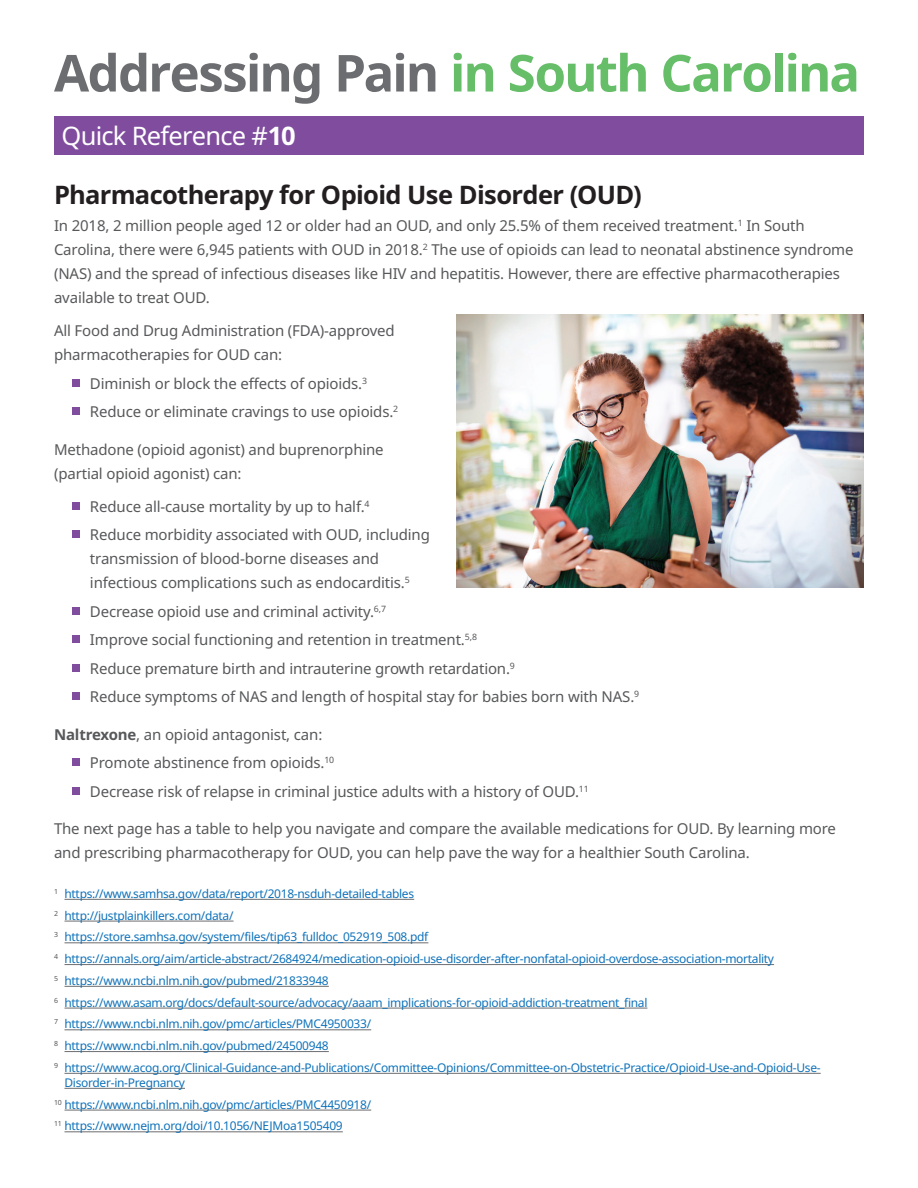
<style>
.page{position:relative;width:918px;height:1188px;background:#fff}
.page>*{position:absolute;margin:0;border:0;box-sizing:border-box;transform-origin:0 0}
.t1{font:700 51px "Noto Sans";letter-spacing:-.035em;color:#66be69}
.t2{font:700 25.5px "Noto Sans";letter-spacing:-.025em;color:#231f20}
.t3{font:25.5px "Noto Sans";letter-spacing:-.03em;color:#fff}
.t4{font:15px/24px "Noto Sans";letter-spacing:-.01em;color:#57585a}
.t5{font:12px/21.8px "Noto Sans";letter-spacing:-.025em;color:#0f72ba}
.s1{color:#6c6d70}
.s2{font-weight:700}
</style>
<div class="page">
<div style="left:54px;top:116px;width:810px;height:39px;background:#804d9e"></div>
<div style="left:72px;top:379px;width:7px;height:8px;background:#804d9e"></div>
<div style="left:72px;top:408px;width:7px;height:7px;background:#804d9e"></div>
<div style="left:72px;top:502px;width:7px;height:8px;background:#804d9e"></div>
<div style="left:72px;top:531px;width:7px;height:7px;background:#804d9e"></div>
<div style="left:72px;top:607px;width:7px;height:8px;background:#804d9e"></div>
<div style="left:72px;top:636px;width:7px;height:7px;background:#804d9e"></div>
<div style="left:72px;top:664px;width:7px;height:8px;background:#804d9e"></div>
<div style="left:72px;top:693px;width:7px;height:7px;background:#804d9e"></div>
<div style="left:72px;top:759px;width:7px;height:7px;background:#804d9e"></div>
<div style="left:72px;top:787px;width:7px;height:8px;background:#804d9e"></div>
<img style="left:456px;top:315px;width:408px;height:273px">
<hr style="left:64px;top:899px;width:350px;height:1px;background:#6c6d70">
<hr style="left:64px;top:921px;width:170px;height:1px;background:#6c6d70">
<hr style="left:64px;top:943px;width:364px;height:1px;background:#6c6d70">
<hr style="left:64px;top:964px;width:710px;height:1px;background:#6c6d70">
<hr style="left:64px;top:986px;width:265px;height:1px;background:#6c6d70">
<hr style="left:64px;top:1008px;width:583px;height:1px;background:#6c6d70">
<hr style="left:64px;top:1030px;width:307px;height:1px;background:#6c6d70">
<hr style="left:64px;top:1051px;width:265px;height:1px;background:#6c6d70">
<hr style="left:64px;top:1073px;width:757px;height:1px;background:#6c6d70">
<hr style="left:64px;top:1088px;width:121px;height:1px;background:#6c6d70">
<hr style="left:64px;top:1110px;width:307px;height:1px;background:#6c6d70">
<hr style="left:64px;top:1132px;width:279px;height:1px;background:#6c6d70">
<h1 class="t1" style="left:54px;top:37px;width:808px"><span class="s1">Addressing Pain</span> in South Carolina</h1>
<h2 class="t3" style="left:62px;top:118px;width:236px">Quick Reference #<span class="s2">10</span></h2>
<h2 class="t2" style="left:54px;top:177px;width:589px">Pharmacotherapy for Opioid Use Disorder (OUD)</h2>
<p class="t4" style="left:54px;top:214px;width:801px">In 2018, 2 million people aged 12 or older had an OUD, and only 25.5% of them received treatment.<sup>1</sup> In South Carolina, there were 6,945 patients with OUD in 2018.<sup>2</sup> The use of opioids can lead to neonatal abstinence syndrome (NAS) and the spread of infectious diseases like HIV and hepatitis. However, there are effective pharmacotherapies available to treat OUD.</p>
<p class="t4" style="left:54px;top:319px;width:342px">All Food and Drug Administration (FDA)-approved pharmacotherapies for OUD can:</p>
<p class="t4" style="left:90px;top:369px;width:310px;line-height:28.5px">Diminish or block the effects of opioids.<sup>3<br></sup>Reduce or eliminate cravings to use opioids.<sup>2</sup></p>
<p class="t4" style="left:54px;top:438px;width:331px">Methadone (opioid agonist) and buprenorphine (partial opioid agonist) can:</p>
<p class="t4" style="left:90px;top:492px;width:342px;line-height:28.5px">Reduce all-cause mortality by up to half.<sup>4<br></sup>Reduce morbidity associated with OUD, including</p>
<p class="t4" style="left:90px;top:547px;width:321px">transmission of blood-borne diseases and infectious complications such as endocarditis.<sup>5</sup></p>
<p class="t4" style="left:90px;top:597px;width:551px;line-height:28.5px">Decrease opioid use and criminal activity.<sup>6,7<br></sup>Improve social functioning and retention in treatment.<sup>5,8<br></sup>Reduce premature birth and intrauterine growth retardation.<sup>9<br></sup>Reduce symptoms of NAS and length of hospital stay for babies born with NAS.<sup>9</sup></p>
<p class="t4" style="left:90px;top:720px;width:500px;line-height:28.5px;text-indent:-36px"><span class="s2">Naltrexone</span>, an opioid antagonist, can:<br>Promote abstinence from opioids.<sup>10<br></sup>Decrease risk of relapse in criminal justice adults with a history of OUD.<sup>11</sup></p>
<p class="t4" style="left:54px;top:817px;width:784px">The next page has a table to help you navigate and compare the available medications for OUD. By learning more and prescribing pharmacotherapy for OUD, you can help pave the way for a healthier South Carolina.</p>
<p class="t5" style="left:54px;top:883px;width:768px"><sup>1</sup> https://www.samhsa.gov/data/report/2018-nsduh-detailed-tables<br><sup>2</sup> http://justplainkillers.com/data/<br><sup>3</sup> https://store.samhsa.gov/system/files/tip63_fulldoc_052919_508.pdf<br><sup>4</sup> https://annals.org/aim/article-abstract/2684924/medication-opioid-use-disorder-after-nonfatal-opioid-overdose-association-mortality<br><sup>5</sup> https://www.ncbi.nlm.nih.gov/pubmed/21833948<br><sup>6</sup> https://www.asam.org/docs/default-source/advocacy/aaam_implications-for-opioid-addiction-treatment_final<br><sup>7</sup> https://www.ncbi.nlm.nih.gov/pmc/articles/PMC4950033/<br><sup>8</sup> https://www.ncbi.nlm.nih.gov/pubmed/24500948<br><sup>9</sup> https://www.acog.org/Clinical-Guidance-and-Publications/Committee-Opinions/Committee-on-Obstetric-Practice/Opioid-Use-and-Opioid-Use-</p>
<p class="t5" style="left:54px;top:1072px;width:319px;text-indent:10px">Disorder-in-Pregnancy<br><sup>10</sup> https://www.ncbi.nlm.nih.gov/pmc/articles/PMC4450918/<br><sup>11</sup> https://www.nejm.org/doi/10.1056/NEJMoa1505409</p>
</div>
